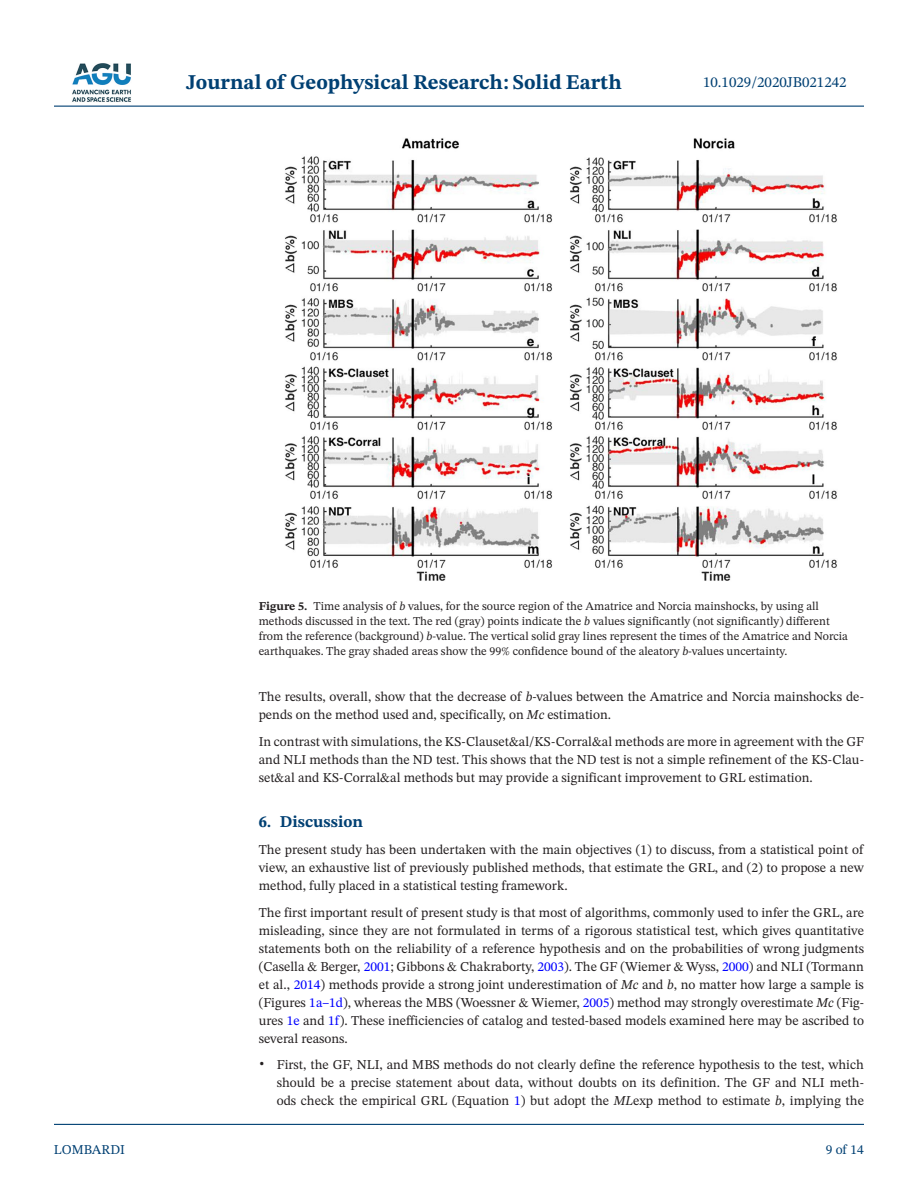
<style>
.page{position:relative;width:918px;height:1188px;background:#fff}
.page>*{position:absolute;margin:0;border:0;box-sizing:border-box;transform-origin:0 0}
.t1{font:700 21px "STIX Two Text";color:#004073}
.t2{font:700 16.5px "STIX Two Text";color:#004073}
.t3{font:15px "STIX Two Text";color:#004073}
.t4{font:13.5px/18px "STIX Two Text";color:#231f20;text-align:justify}
.t5{font:13.5px "STIX Two Text";color:#004073}
.t6{font:12px/15px "STIX Two Text";color:#231f20}
.s1{font-weight:700}
.s2{font-style:italic}
.s3{color:#00f}
</style>
<div class="page">
<hr style="left:54px;top:106px;width:810px;height:1px;background:#004073">
<hr style="left:54px;top:1124px;width:810px;height:1px;background:#004073">
<img style="left:72px;top:63px;width:59px;height:39px">
<img style="left:285px;top:138px;width:552px;height:443px">
<h1 class="t1" style="left:186px;top:67px;width:437px">Journal of Geophysical Research: Solid Earth</h1>
<p class="t3" style="left:703px;top:72px;width:145px">10.1029/2020JB021242</p>
<p class="t5" style="left:54px;top:1140px;width:73px">LOMBARDI</p>
<p class="t6" style="left:259px;top:599px;width:591px"><span class="s1">Figure 5.</span> Time analysis of <span class="s2">b</span> values, for the source region of the Amatrice and Norcia mainshocks, by using all methods discussed in the text. The red (gray) points indicate the <span class="s2">b</span> values significantly (not significantly) different from the reference (background) <span class="s2">b</span>-value. The vertical solid gray lines represent the times of the Amatrice and Norcia earthquakes. The gray shaded areas show the 99% confidence bound of the aleatory <span class="s2">b</span>-values uncertainty.</p>
<p class="t4" style="left:259px;top:688px;width:607px">The results, overall, show that the decrease of <span class="s2">b</span>-values between the Amatrice and Norcia mainshocks de&shy;pends on the method used and, specifically, on <span class="s2">Mc</span> estimation.</p>
<p class="t4" style="left:259px;top:733px;width:607px">In contrast with simulations, the KS-Clauset&amp;al/KS-Corral&amp;al methods are more in agreement with the GF and NLI methods than the ND test. This shows that the ND test is not a simple refinement of the KS-Clau&shy;set&amp;al and KS-Corral&amp;al methods but may provide a significant improvement to GRL estimation.</p>
<p class="t2" style="left:259px;top:810px;width:106px">6. Discussion</p>
<p class="t4" style="left:259px;top:841px;width:607px">The present study has been undertaken with the main objectives (1) to discuss, from a statistical point of view, an exhaustive list of previously published methods, that estimate the GRL, and (2) to propose a new method, fully placed in a statistical testing framework.</p>
<p class="t4" style="left:259px;top:904px;width:607px">The first important result of present study is that most of algorithms, commonly used to infer the GRL, are misleading, since they are not formulated in terms of a rigorous statistical test, which gives quantitative statements both on the reliability of a reference hypothesis and on the probabilities of wrong judgments (Casella &amp; Berger, <span class="s3">2001</span>; Gibbons &amp; Chakraborty, <span class="s3">2003</span>). The GF (Wiemer &amp; Wyss, <span class="s3">2000</span>) and NLI (Tormann et al., <span class="s3">2014</span>) methods provide a strong joint underestimation of <span class="s2">Mc</span> and <span class="s2">b</span>, no matter how large a sample is (Figures <span class="s3">1a–1d</span>), whereas the MBS (Woessner &amp; Wiemer, <span class="s3">2005</span>) method may strongly overestimate <span class="s2">Mc</span> (Fig&shy;ures <span class="s3">1e</span> and <span class="s3">1f</span>). These inefficiencies of catalog and tested-based models examined here may be ascribed to several reasons.</p>
<p class="t4" style="left:277px;top:1055px;width:589px;text-indent:-18px">• First, the GF, NLI, and MBS methods do not clearly define the reference hypothesis to the test, which should be a precise statement about data, without doubts on its definition. The GF and NLI meth&shy;ods check the empirical GRL (Equation <span class="s3">1</span>) but adopt the <span class="s2">ML</span>exp method to estimate <span class="s2">b</span>, implying the</p>
<p class="t5" style="left:826px;top:1140px;width:40px">9 of 14</p>
</div>
